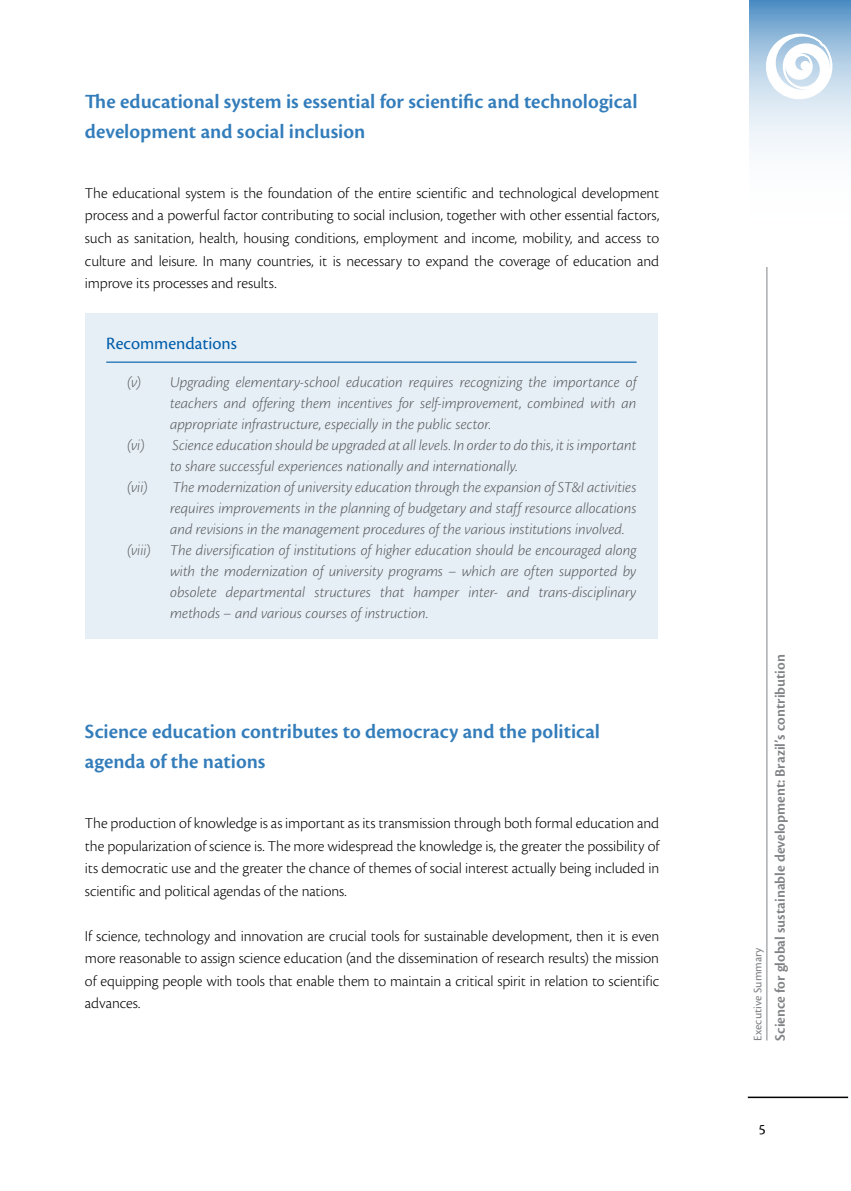
<style>
.page{position:relative;width:851px;height:1191px;background:#fff}
.page>*{position:absolute;margin:0;border:0;box-sizing:border-box;transform-origin:0 0}
.t1{font:600 21px/30px "Cronos Pro";color:#337dbb}
.t2{font:18px "Cronos Pro";color:#005daa}
.t3{font:300 15.75px/22.5px "Cronos Pro";letter-spacing:-.005em;color:#000;text-align:justify}
.t4{font:italic 300 15.75px/21px "Cronos Pro";color:#58595b}
.t5{font:600 15px "Cronos Pro";color:#808285}
.t6{font:15px "Cronos Pro";color:#000}
.t7{font:12px "Cronos Pro Capt";color:#808285}
</style>
<div class="page">
<hr style="left:747px;top:1096px;width:101px;height:2px;background:#000">
<hr style="left:766px;top:266px;width:1px;height:774px;background:#808285">
<svg style="left:749px;top:0;width:101px;height:150px"></svg>
<svg style="left:761px;top:31px;width:89px;height:89px"></svg>
<div style="left:85px;top:313px;width:572px;height:326px;background:#e6eff6"></div>
<hr style="left:106px;top:361px;width:530px;height:2px;background:#005daa">
<h1 class="t1" style="left:85px;top:87px;width:554px">The educational system is essential for scientific and technological development and social inclusion</h1>
<p class="t3" style="left:85px;top:182px;width:575px">The educational system is the foundation of the entire scientific and technological development process and a powerful factor contributing to social inclusion, together with other essential factors, such as sanitation, health, housing conditions, employment and income, mobility, and access to culture and leisure. In many countries, it is necessary to expand the coverage of education and improve its processes and results.</p>
<p class="t2" style="left:106px;top:333px;width:132px">Recommendations</p>
<p class="t4" style="left:127px;top:371px;width:510px">(v) Upgrading elementary-school education requires recognizing the importance of</p>
<p class="t4" style="left:170px;top:392px;width:468px">teachers and offering them incentives for self-improvement, combined with an</p>
<p class="t4" style="left:170px;top:413px;width:322px">appropriate infrastructure, especially in the public sector.</p>
<p class="t4" style="left:127px;top:434px;width:19px">(vi)</p>
<p class="t4" style="left:170px;top:434px;width:468px">Science education should be upgraded at all levels. In order to do this, it is important to share successful experiences nationally and internationally.</p>
<p class="t4" style="left:127px;top:476px;width:22px">(vii)</p>
<p class="t4" style="left:173px;top:476px;width:465px">The modernization of university education through the expansion of ST&amp;I activities</p>
<p class="t4" style="left:170px;top:497px;width:468px">requires improvements in the planning of budgetary and staff resource allocations</p>
<p class="t4" style="left:170px;top:518px;width:456px">and revisions in the management procedures of the various institutions involved.</p>
<p class="t4" style="left:127px;top:539px;width:510px">(viii) The diversification of institutions of higher education should be encouraged along</p>
<p class="t4" style="left:170px;top:560px;width:468px">with the modernization of university programs – which are often supported by</p>
<p class="t4" style="left:170px;top:581px;width:468px">obsolete departmental structures that hamper inter- and trans-disciplinary</p>
<p class="t4" style="left:170px;top:602px;width:260px">methods – and various courses of instruction.</p>
<h1 class="t1" style="left:85px;top:717px;width:516px">Science education contributes to democracy and the political agenda of the nations</h1>
<p class="t3" style="left:85px;top:812px;width:575px">The production of knowledge is as important as its transmission through both formal education and the popularization of science is. The more widespread the knowledge is, the greater the possibility of its democratic use and the greater the chance of themes of social interest actually being included in scientific and political agendas of the nations.</p>
<p class="t3" style="left:85px;top:924px;width:575px">If science, technology and innovation are crucial tools for sustainable development, then it is even more reasonable to assign science education (and the dissemination of research results) the mission of equipping people with tools that enable them to maintain a critical spirit in relation to scientific advances.</p>
<p class="t7" style="left:750px;top:1040px;width:95px;rotate:-90deg">Executive Summary</p>
<p class="t5" style="left:771px;top:1040px;width:387px;rotate:-90deg">Science for global sustainable development: Brazil’s contribution</p>
<p class="t6" style="left:758px;top:1121px;width:8px">5</p>
</div>
